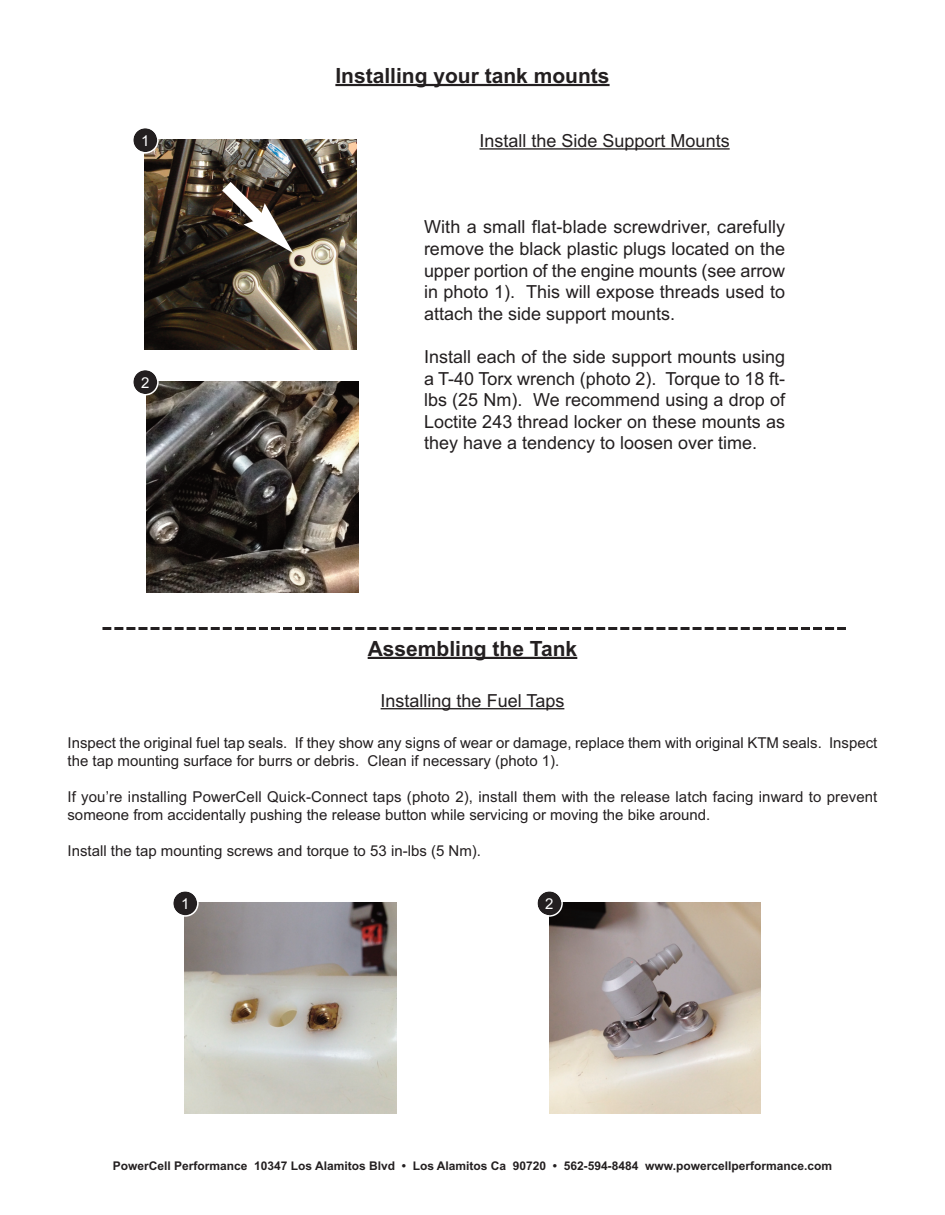
<style>
.page{position:relative;width:945px;height:1215px;background:#fff}
.page>*{position:absolute;margin:0;border:0;box-sizing:border-box;transform-origin:0 0}
.t1{font:700 21px "Arial";color:#231f20}
.t2{font:18px/21.6px "Arial";color:#231f20;text-align:justify}
.t3{font:15px/18px "Arial";color:#231f20}
.t4{font:15px "Arial";color:#fff}
.t5{font:700 12px "Arial";color:#231f20}
</style>
<div class="page">
<hr style="left:335px;top:84px;width:275px;height:2px;background:#231f20">
<hr style="left:480px;top:148px;width:250px;height:2px;background:#231f20">
<img style="left:145px;top:140px;width:211px;height:210px">
<img style="left:147px;top:382px;width:211px;height:210px">
<svg style="left:102px;top:627px;width:744px;height:3px"></svg>
<img style="left:209px;top:169px;width:84px;height:84px">
<svg style="left:133px;top:128px;width:26px;height:26px"></svg>
<svg style="left:133px;top:370px;width:26px;height:26px"></svg>
<hr style="left:368px;top:657px;width:209px;height:2px;background:#231f20">
<img style="left:185px;top:903px;width:211px;height:210px">
<svg style="left:173px;top:891px;width:26px;height:26px"></svg>
<img style="left:549px;top:903px;width:212px;height:210px">
<svg style="left:537px;top:891px;width:26px;height:26px"></svg>
<hr style="left:381px;top:708px;width:183px;height:1px;background:#231f20">
<p class="t4" style="left:141px;top:132px;width:10px">1</p>
<p class="t4" style="left:141px;top:374px;width:10px">2</p>
<p class="t1" style="left:335px;top:63px;width:276px">Installing your tank mounts</p>
<p class="t2" style="left:480px;top:130px;width:252px">Install the Side Support Mounts</p>
<p class="t2" style="left:424px;top:216px;width:363px">With a small flat-blade screwdriver, carefully remove the black plastic plugs located on the upper portion of the engine mounts (see arrow in photo 1). This will expose threads used to attach the side support mounts.</p>
<p class="t2" style="left:424px;top:346px;width:363px">Install each of the side support mounts using a T-40 Torx wrench (photo 2). Torque to 18 ft&shy;lbs (25 Nm). We recommend using a drop of Loctite 243 thread locker on these mounts as they have a tendency to loosen over time.</p>
<p class="t1" style="left:368px;top:636px;width:211px">Assembling the Tank</p>
<p class="t2" style="left:381px;top:690px;width:185px">Installing the Fuel Taps</p>
<p class="t3" style="left:68px;top:734px;width:811px">Inspect the original fuel tap seals. If they show any signs of wear or damage, replace them with original KTM seals. Inspect the tap mounting surface for burrs or debris. Clean if necessary (photo 1).</p>
<p class="t3" style="left:67px;top:788px;width:811px">If you’re installing PowerCell Quick-Connect taps (photo 2), install them with the release latch facing inward to prevent someone from accidentally pushing the release button while servicing or moving the bike around.</p>
<p class="t3" style="left:68px;top:842px;width:415px">Install the tap mounting screws and torque to 53 in-lbs (5 Nm).</p>
<p class="t4" style="left:181px;top:895px;width:10px">1</p>
<p class="t4" style="left:545px;top:895px;width:10px">2</p>
<p class="t5" style="left:113px;top:1159px;width:721px">PowerCell Performance 10347 Los Alamitos Blvd • Los Alamitos Ca 90720 • 562-594-8484 www.powercellperformance.com</p>
</div>
